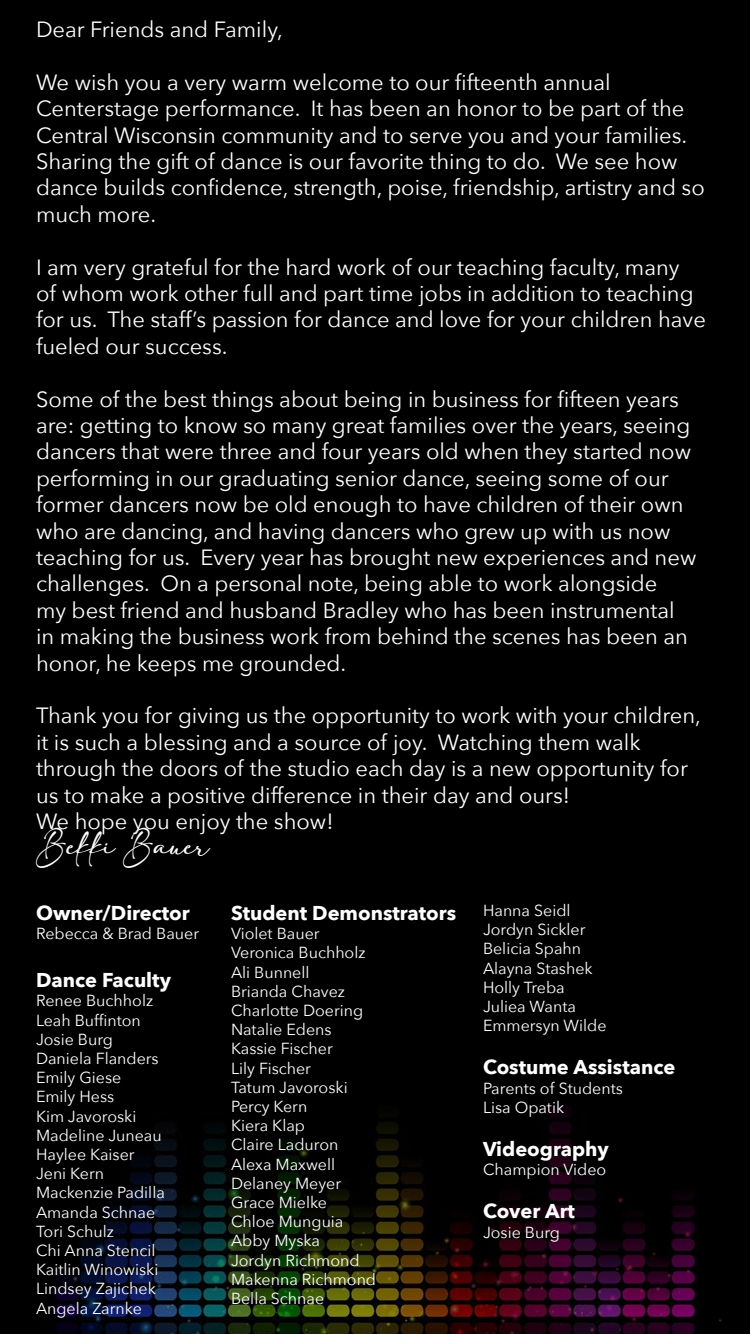
<style>
.page{position:relative;width:750px;height:1334px;background:#000}
.page>*{position:absolute;margin:0;border:0;box-sizing:border-box;transform-origin:0 0}
.t1{font:22px/26.4px "Avenir Next";color:#fff}
.t2{font:22px "adelia";color:#fff}
.t3{font:700 20px "Avenir Next";color:#fff}
.t4{font:16px/19.2px "Avenir Next";color:#fff}
</style>
<div class="page">
<img style="left:54px;top:1106px;width:668px;height:228px">
<p class="t1" style="left:36px;top:15px;width:249px">Dear Friends and Family,</p>
<p class="t1" style="left:36px;top:68px;width:670px">We wish you a very warm welcome to our fifteenth annual Centerstage performance. It has been an honor to be part of the Central Wisconsin community and to serve you and your families.<br>Sharing the gift of dance is our favorite thing to do. We see how dance builds confidence, strength, poise, friendship, artistry and so much more.</p>
<p class="t1" style="left:36px;top:253px;width:671px">I am very grateful for the hard work of our teaching faculty, many<br>of whom work other full and part time jobs in addition to teaching for us. The staff’s passion for dance and love for your children have fueled our success.</p>
<p class="t1" style="left:36px;top:385px;width:662px">Some of the best things about being in business for fifteen years are: getting to know so many great families over the years, seeing dancers that were three and four years old when they started now performing in our graduating senior dance, seeing some of our former dancers now be old enough to have children of their own who are dancing, and having dancers who grew up with us now teaching for us. Every year has brought new experiences and new challenges. On a personal note, being able to work alongside<br>my best friend and husband Bradley who has been instrumental in making the business work from behind the scenes has been an honor, he keeps me grounded.</p>
<p class="t1" style="left:36px;top:702px;width:667px">Thank you for giving us the opportunity to work with your children, it is such a blessing and a source of joy. Watching them walk through the doors of the studio each day is a new opportunity for us to make a positive difference in their day and ours!<br>We hope you enjoy the show!</p>
<p class="t2" style="left:36px;top:835px;width:175px">Bekki Bauer</p>
<p class="t3" style="left:36px;top:896px;width:155px">Owner/Director</p>
<p class="t4" style="left:36px;top:923px;width:165px">Rebecca &amp; Brad Bauer</p>
<p class="t3" style="left:36px;top:963px;width:137px">Dance Faculty</p>
<p class="t4" style="left:36px;top:991px;width:130px">Renee Buchholz<br>Leah Buffinton<br>Josie Burg<br>Daniela Flanders<br>Emily Giese<br>Emily Hess<br>Kim Javoroski<br>Madeline Juneau<br>Haylee Kaiser<br>Jeni Kern<br>Mackenzie Padilla<br>Amanda Schnae<br>Tori Schulz<br>Chi Anna Stencil<br>Kaitlin Winowiski<br>Lindsey Zajichek<br>Angela Zarnke</p>
<p class="t4" style="left:483px;top:900px;width:125px">Hanna Seidl<br>Jordyn Sickler<br>Belicia Spahn<br>Alayna Stashek<br>Holly Treba<br>Juliea Wanta<br>Emmersyn Wilde</p>
<p class="t3" style="left:483px;top:1050px;width:194px">Costume Assistance</p>
<p class="t4" style="left:483px;top:1078px;width:141px">Parents of Students<br>Lisa Opatik</p>
<p class="t3" style="left:483px;top:1132px;width:127px">Videography</p>
<p class="t4" style="left:483px;top:1159px;width:125px">Champion Video</p>
<p class="t3" style="left:483px;top:1194px;width:93px">Cover Art</p>
<p class="t4" style="left:483px;top:1222px;width:78px">Josie Burg</p>
<p class="t3" style="left:231px;top:896px;width:227px">Student Demonstrators</p>
<p class="t4" style="left:231px;top:923px;width:147px">Violet Bauer<br>Veronica Buchholz<br>Ali Bunnell<br>Brianda Chavez<br>Charlotte Doering<br>Natalie Edens<br>Kassie Fischer<br>Lily Fischer<br>Tatum Javoroski<br>Percy Kern<br>Kiera Klap<br>Claire Laduron<br>Alexa Maxwell<br>Delaney Meyer<br>Grace Mielke<br>Chloe Munguia<br>Abby Myska<br>Jordyn Richmond<br>Makenna Richmond<br>Bella Schnae</p>
</div>
